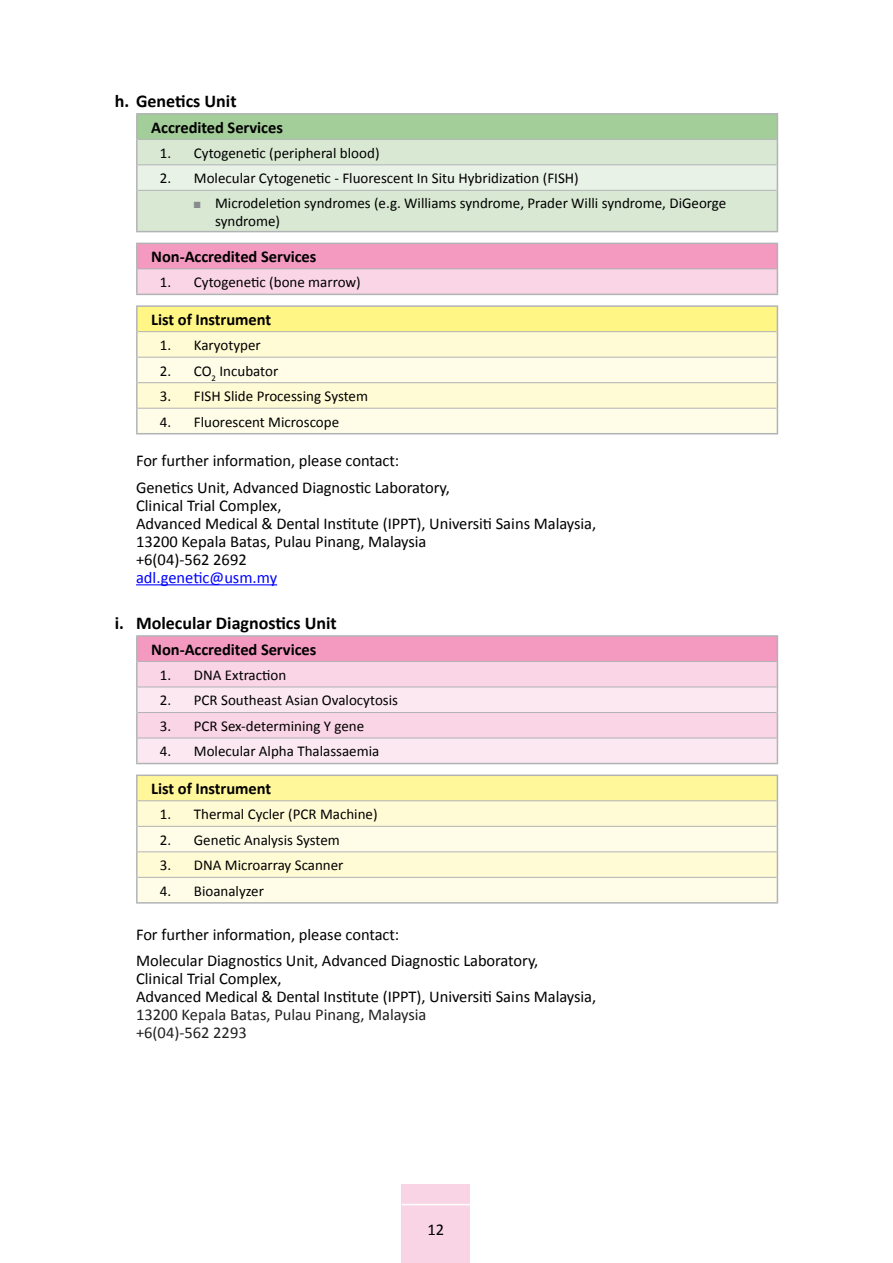
<style>
.page{position:relative;width:893px;height:1263px;background:#fff}
.page>*{position:absolute;margin:0;border:0;box-sizing:border-box;transform-origin:0 0}
.t1{font:700 18px "Calibri";color:#000}
.t2{font:16.5px/18px "Calibri";letter-spacing:-.005em;color:#000}
.t3{font:700 16.5px "Calibri";letter-spacing:-.005em;color:#000}
.t4{font:16.5px/18px "Calibri";letter-spacing:-.005em;color:#221f1f}
.t5{font:16.5px "Calibri";color:#00f}
.t6{font:15px/18px "Calibri";color:#000}
.s1{color:#898b8e}
</style>
<div class="page">
<div style="left:402px;top:1184px;width:68px;height:79px;background:#f9d4e4"></div>
<hr style="left:402px;top:1204px;width:68px;height:1px;background:#fff">
<hr style="left:136px;top:584px;width:141px;height:1px;background:#00f">
<div style="left:137px;top:114px;width:640px;height:25px;background:#a4ce99"></div>
<div style="left:138px;top:140px;width:639px;height:91px;background:#d8e8d2"></div>
<div style="left:137px;top:165px;width:640px;height:25px;background:#e9f2e6"></div>
<hr style="left:136px;top:113px;width:642px;height:2px;background:#b1b3b5">
<hr style="left:136px;top:115px;width:2px;height:24px;background:#b1b3b5">
<hr style="left:136px;top:139px;width:2px;height:26px;background:#b1b3b5">
<hr style="left:136px;top:165px;width:2px;height:25px;background:#b1b3b5">
<svg style="left:777px;top:115px;width:1px;height:75px"></svg>
<hr style="left:136px;top:190px;width:2px;height:41px;background:#b1b3b5">
<hr style="left:777px;top:190px;width:1px;height:41px;background:#b1b3b5">
<hr style="left:136px;top:231px;width:642px;height:1px;background:#b1b3b5">
<hr style="left:138px;top:139px;width:639px;height:1px;background:#b1b3b5">
<hr style="left:138px;top:165px;width:639px;height:1px;background:#b1b3b5">
<hr style="left:138px;top:190px;width:639px;height:1px;background:#b1b3b5">
<div style="left:137px;top:243px;width:640px;height:26px;background:#f49ac1"></div>
<div style="left:137px;top:269px;width:640px;height:25px;background:#fad5e5"></div>
<hr style="left:136px;top:243px;width:642px;height:1px;background:#b1b3b5">
<hr style="left:136px;top:244px;width:2px;height:25px;background:#b1b3b5">
<hr style="left:136px;top:269px;width:2px;height:25px;background:#b1b3b5">
<svg style="left:777px;top:244px;width:1px;height:50px"></svg>
<hr style="left:136px;top:294px;width:642px;height:1px;background:#b1b3b5">
<hr style="left:138px;top:269px;width:639px;height:1px;background:#b1b3b5">
<div style="left:137px;top:306px;width:640px;height:26px;background:#fff686"></div>
<svg style="left:138px;top:332px;width:639px;height:25px;background:#fdf9d4"></svg>
<svg style="left:138px;top:358px;width:639px;height:75px;background:#fefbe1"></svg>
<hr style="left:136px;top:305px;width:642px;height:2px;background:#b1b3b5">
<hr style="left:136px;top:307px;width:2px;height:25px;background:#b1b3b5">
<hr style="left:136px;top:332px;width:2px;height:25px;background:#b1b3b5">
<hr style="left:136px;top:357px;width:2px;height:26px;background:#b1b3b5">
<hr style="left:136px;top:383px;width:2px;height:25px;background:#b1b3b5">
<hr style="left:136px;top:408px;width:2px;height:25px;background:#b1b3b5">
<svg style="left:777px;top:307px;width:1px;height:126px"></svg>
<hr style="left:136px;top:433px;width:642px;height:1px;background:#b1b3b5">
<hr style="left:138px;top:331px;width:639px;height:1px;background:#b1b3b5">
<hr style="left:138px;top:357px;width:639px;height:1px;background:#b1b3b5">
<hr style="left:138px;top:382px;width:639px;height:1px;background:#b1b3b5">
<hr style="left:138px;top:408px;width:639px;height:1px;background:#b1b3b5">
<div style="left:137px;top:636px;width:640px;height:25px;background:#f49ac1"></div>
<div style="left:138px;top:662px;width:639px;height:25px;background:#fad5e5"></div>
<svg style="left:138px;top:688px;width:639px;height:75px;background:#fae1ec"></svg>
<hr style="left:136px;top:635px;width:642px;height:2px;background:#b1b3b5">
<hr style="left:136px;top:637px;width:2px;height:24px;background:#b1b3b5">
<hr style="left:136px;top:661px;width:2px;height:26px;background:#b1b3b5">
<hr style="left:136px;top:687px;width:2px;height:25px;background:#b1b3b5">
<hr style="left:136px;top:712px;width:2px;height:26px;background:#b1b3b5">
<hr style="left:136px;top:738px;width:2px;height:25px;background:#b1b3b5">
<svg style="left:777px;top:637px;width:1px;height:126px"></svg>
<hr style="left:136px;top:763px;width:642px;height:1px;background:#b1b3b5">
<hr style="left:138px;top:661px;width:639px;height:1px;background:#b1b3b5">
<hr style="left:138px;top:687px;width:639px;height:1px;background:#b1b3b5">
<hr style="left:138px;top:712px;width:639px;height:1px;background:#b1b3b5">
<hr style="left:138px;top:738px;width:639px;height:1px;background:#b1b3b5">
<div style="left:137px;top:775px;width:640px;height:26px;background:#fff799"></div>
<svg style="left:138px;top:801px;width:639px;height:25px;background:#fdf9d4"></svg>
<svg style="left:138px;top:827px;width:639px;height:75px;background:#fefbe1"></svg>
<hr style="left:136px;top:774px;width:642px;height:2px;background:#b1b3b5">
<hr style="left:136px;top:776px;width:2px;height:25px;background:#b1b3b5">
<hr style="left:136px;top:801px;width:2px;height:25px;background:#b1b3b5">
<hr style="left:136px;top:826px;width:2px;height:26px;background:#b1b3b5">
<hr style="left:136px;top:852px;width:2px;height:25px;background:#b1b3b5">
<hr style="left:136px;top:877px;width:2px;height:25px;background:#b1b3b5">
<svg style="left:777px;top:776px;width:1px;height:126px"></svg>
<hr style="left:136px;top:902px;width:642px;height:2px;background:#b1b3b5">
<hr style="left:138px;top:800px;width:639px;height:1px;background:#b1b3b5">
<hr style="left:138px;top:826px;width:639px;height:1px;background:#b1b3b5">
<hr style="left:138px;top:851px;width:639px;height:1px;background:#b1b3b5">
<hr style="left:138px;top:877px;width:639px;height:1px;background:#b1b3b5">
<p class="t1" style="left:115px;top:90px;width:123px">h. Genetics Unit</p>
<p class="t3" style="left:151px;top:117px;width:133px">Accredited Services</p>
<p class="t6" style="left:160px;top:144px;width:221px">1. Cytogenetic (peripheral blood)</p>
<p class="t6" style="left:160px;top:169px;width:420px">2. Molecular Cytogenetic - Fluorescent In Situ Hybridization (FISH)</p>
<p class="t6" style="left:215px;top:194px;width:513px;text-indent:-21px"><span class="s1">■</span> Microdeletion syndromes (e.g. Williams syndrome, Prader Willi syndrome, DiGeorge syndrome)</p>
<p class="t3" style="left:151px;top:246px;width:167px">Non-Accredited Services</p>
<p class="t6" style="left:160px;top:273px;width:203px">1. Cytogenetic (bone marrow)</p>
<p class="t3" style="left:151px;top:309px;width:121px">List of Instrument</p>
<p class="t6" style="left:160px;top:336px;width:102px">1. Karyotyper</p>
<p class="t6" style="left:160px;top:362px;width:120px">2. CO<sub>2</sub> Incubator</p>
<p class="t6" style="left:160px;top:387px;width:210px">3. FISH Slide Processing System</p>
<p class="t6" style="left:160px;top:413px;width:181px">4. Fluorescent Microscope</p>
<p class="t2" style="left:136px;top:448px;width:315px;line-height:26.5px">For further information, please contact:<br>Genetics Unit, Advanced Diagnostic Laboratory,</p>
<p class="t2" style="left:136px;top:497px;width:462px">Clinical Trial Complex,<br>Advanced Medical &amp; Dental Institute (IPPT), Universiti Sains Malaysia, 13200 Kepala Batas, Pulau Pinang, Malaysia<br>+6(04)-562 2692</p>
<p class="t5" style="left:136px;top:567px;width:143px">adl.genetic@usm.my</p>
<p class="t1" style="left:115px;top:612px;width:224px">i. Molecular Diagnostics Unit</p>
<p class="t3" style="left:151px;top:639px;width:167px">Non-Accredited Services</p>
<p class="t6" style="left:160px;top:666px;width:128px">1. DNA Extraction</p>
<p class="t6" style="left:160px;top:691px;width:240px">2. PCR Southeast Asian Ovalocytosis</p>
<p class="t6" style="left:160px;top:717px;width:206px">3. PCR Sex-determining Y gene</p>
<p class="t6" style="left:160px;top:742px;width:221px">4. Molecular Alpha Thalassaemia</p>
<p class="t3" style="left:151px;top:778px;width:121px">List of Instrument</p>
<p class="t6" style="left:160px;top:805px;width:219px">1. Thermal Cycler (PCR Machine)</p>
<p class="t6" style="left:160px;top:831px;width:182px">2. Genetic Analysis System</p>
<p class="t6" style="left:160px;top:856px;width:185px">3. DNA Microarray Scanner</p>
<p class="t6" style="left:160px;top:882px;width:106px">4. Bioanalyzer</p>
<p class="t2" style="left:136px;top:921px;width:404px;line-height:26.5px">For further information, please contact:<br>Molecular Diagnostics Unit, Advanced Diagnostic Laboratory,</p>
<p class="t2" style="left:136px;top:970px;width:462px">Clinical Trial Complex,<br>Advanced Medical &amp; Dental Institute (IPPT), Universiti Sains Malaysia,</p>
<p class="t4" style="left:136px;top:1006px;width:292px">13200 Kepala Batas, Pulau Pinang, Malaysia +6(04)-562 2293</p>
<p class="t2" style="left:427px;top:1221px;width:18px">12</p>
</div>
